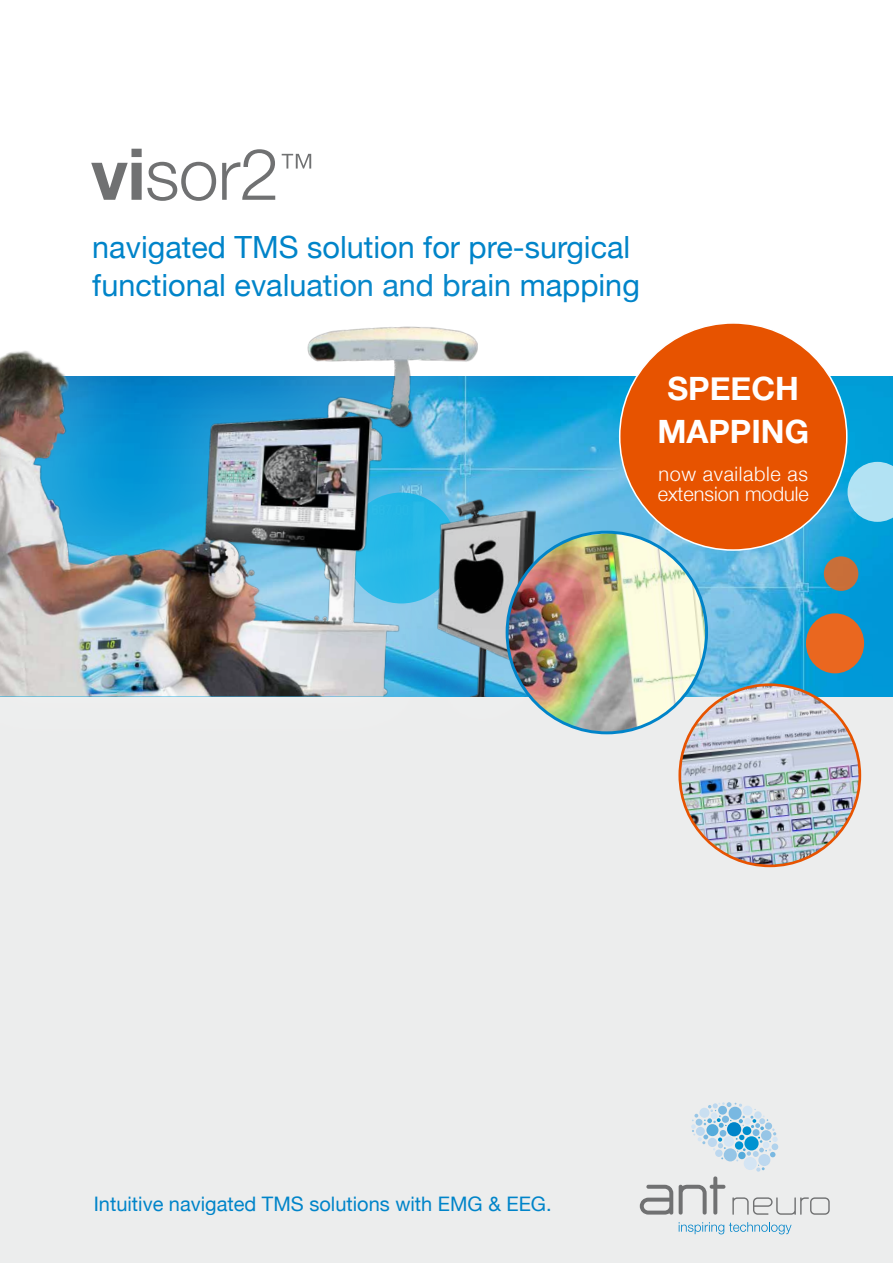
<style>
.page{position:relative;width:893px;height:1263px;background:#fff}
.page>*{position:absolute;margin:0;border:0;box-sizing:border-box;transform-origin:0 0}
.t1{font:700 32.1px/42.9px "Helvetica Neue";color:#fff;text-align:center}
.t2{font:30.6px/37.7px "Helvetica Neue";color:#0084c9}
.t3{font:19.95px "Helvetica Neue";color:#0084c9}
.t4{font:300 19.95px/20px "Helvetica Neue";color:#fff}
</style>
<div class="page">
<div style="left:0;top:632px;width:893px;height:631px;background:#eceded"></div>
<svg style="left:679px;top:1222px;width:112px;height:12px"></svg>
<svg style="left:640px;top:1185px;width:33px;height:29px"></svg>
<svg style="left:679px;top:1102px;width:151px;height:113px"></svg>
<img style="left:558px;top:376px;width:335px;height:320px">
<svg style="left:847px;top:462px;width:46px;height:60px;background:#95d7ef"></svg>
<div style="left:806px;top:613px;width:58px;height:60px;background:#ea671f;border-radius:50%"></div>
<div style="left:824px;top:556px;width:34px;height:35px;background:#c86f39;border-radius:50%"></div>
<svg style="left:91px;top:149px;width:220px;height:52px"></svg>
<div style="left:620px;top:323px;width:227px;height:227px;background:#e75300;border-radius:50%"></div>
<img style="left:682px;top:685px;width:178px;height:181px">
<div style="left:0;top:246px;width:558px;height:533px;background:#fff;opacity:.15"></div>
<img style="left:0;top:291px;width:480px;height:405px">
<div style="left:357px;top:420px;width:260px;height:357px;background:#fff;opacity:.15"></div>
<img style="left:429px;top:462px;width:146px;height:234px">
<img style="left:507px;top:532px;width:199px;height:201px">
<p class="t2" style="left:92px;top:228px;width:549px">navigated TMS solution for pre-surgical functional evaluation and brain mapping</p>
<p class="t1" style="left:657px;top:366px;width:153px">SPEECH<br>MAPPING</p>
<p class="t4" style="left:658px;top:463px;width:153px">now available as extension module</p>
<p class="t3" style="left:94px;top:1192px;width:459px">Intuitive navigated TMS solutions with EMG &amp; EEG.</p>
</div>
